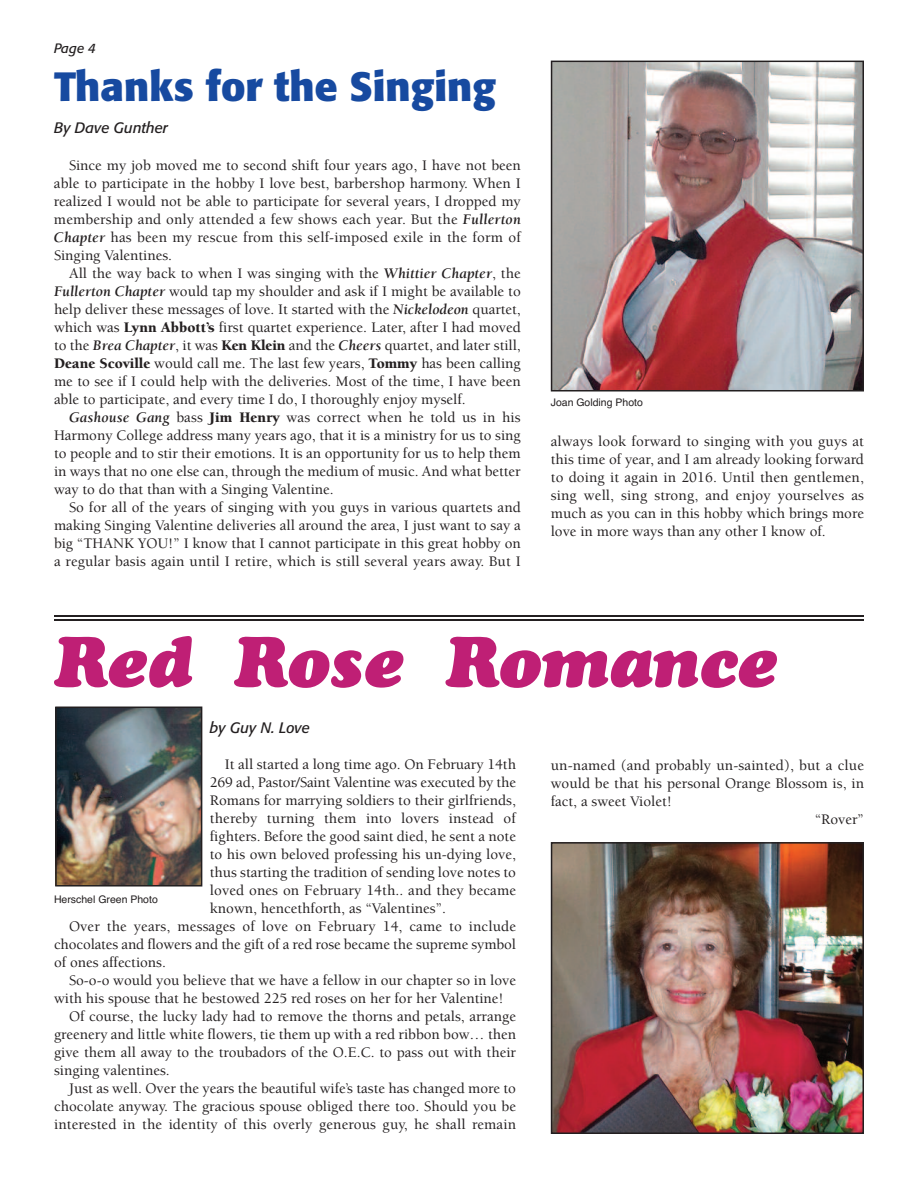
<style>
.page{position:relative;width:918px;height:1188px;background:#fff}
.page>*{position:absolute;margin:0;border:0;box-sizing:border-box;transform-origin:0 0}
.t1{font:italic 72px "Cooper Black BQ";color:#bf1f75}
.t2{font:700 40.5px "Formata";color:#174aa0}
.t3{font:500 15px/18px "Berkeley";color:#231f20;text-align:justify}
.t4{font:italic 15px "Formata";color:#231f20}
.t5{font:italic 13.5px "Formata";color:#231f20}
.t6{font:10.5px "Helvetica";color:#231f20}
.s1{font-weight:700;font-style:italic}
.s2{font-weight:900}
</style>
<div class="page">
<img style="left:554px;top:64px;width:307px;height:325px">
<div style="left:551px;top:61px;width:313px;height:331px;border:2px solid #231f20"></div>
<hr style="left:54px;top:615px;width:810px;height:2px;background:#231f20">
<hr style="left:54px;top:619px;width:810px;height:2px;background:#231f20">
<img style="left:58px;top:710px;width:141px;height:174px">
<div style="left:55px;top:707px;width:147px;height:180px;border:2px solid #231f20"></div>
<img style="left:554px;top:845px;width:307px;height:286px">
<div style="left:551px;top:842px;width:313px;height:292px;border:2px solid #231f20"></div>
<p class="t5" style="left:54px;top:42px;width:44px">Page 4</p>
<h2 class="t2" style="left:54px;top:69px;width:444px">Thanks for the Singing</h2>
<p class="t4" style="left:54px;top:121px;width:116px">By Dave Gunther</p>
<p class="t3" style="left:54px;top:157px;width:468px;text-indent:15px">Since my job moved me to second shift four years ago, I have not been able to participate in the hobby I love best, barbershop harmony. When I realized I would not be able to participate for several years, I dropped my membership and only attended a few shows each year. But the <span class="s1">Fullerton Chapter</span> has been my rescue from this self-imposed exile in the form of Singing Valentines.</p>
<p class="t3" style="left:54px;top:265px;width:468px;text-indent:15px">All the way back to when I was singing with the <span class="s1">Whittier Chapter</span>, the <span class="s1">Fullerton Chapter</span> would tap my shoulder and ask if I might be available to help deliver these messages of love. It started with the <span class="s1">Nickelodeon</span> quartet, which was <span class="s2">Lynn Abbott’s</span> first quartet experience. Later, after I had moved to the <span class="s1">Brea Chapter</span>, it was <span class="s2">Ken Klein</span> and the <span class="s1">Cheers</span> quartet, and later still, <span class="s2">Deane Scoville</span> would call me. The last few years, <span class="s2">Tommy</span> has been calling me to see if I could help with the deliveries. Most of the time, I have been able to participate, and every time I do, I thoroughly enjoy myself.</p>
<p class="t3" style="left:54px;top:409px;width:468px;text-indent:15px"><span class="s1">Gashouse Gang</span> bass <span class="s2">Jim Henry</span> was correct when he told us in his Harmony College address many years ago, that it is a ministry for us to sing to people and to stir their emotions. It is an opportunity for us to help them in ways that no one else can, through the medium of music. And what better way to do that than with a Singing Valentine.</p>
<p class="t3" style="left:54px;top:499px;width:468px;text-indent:15px">So for all of the years of singing with you guys in various quartets and making Singing Valentine deliveries all around the area, I just want to say a big “THANK YOU!” I know that I cannot participate in this great hobby on a regular basis again until I retire, which is still several years away. But I</p>
<p class="t6" style="left:551px;top:396px;width:94px">Joan Golding Photo</p>
<p class="t3" style="left:551px;top:433px;width:315px">always look forward to singing with you guys at this time of year, and I am already looking forward to doing it again in 2016. Until then gentlemen, sing well, sing strong, and enjoy yourselves as much as you can in this hobby which brings more love in more ways than any other I know of.</p>
<h1 class="t1" style="left:54px;top:621px;width:724px">Red Rose Romance</h1>
<p class="t4" style="left:210px;top:722px;width:101px">by Guy N. Love</p>
<p class="t3" style="left:225px;top:757px;width:293px">It all started a long time ago. On February 14th</p>
<p class="t3" style="left:210px;top:775px;width:308px">269 ad, Pastor/Saint Valentine was executed by the</p>
<p class="t3" style="left:210px;top:793px;width:308px">Romans for marrying soldiers to their girlfriends,</p>
<p class="t3" style="left:210px;top:811px;width:308px">thereby turning them into lovers instead of</p>
<p class="t3" style="left:210px;top:829px;width:308px">fighters. Before the good saint died, he sent a note</p>
<p class="t3" style="left:210px;top:847px;width:308px">to his own beloved professing his un-dying love,</p>
<p class="t3" style="left:210px;top:865px;width:308px">thus starting the tradition of sending love notes to</p>
<p class="t3" style="left:210px;top:883px;width:308px">loved ones on February 14th.. and they became</p>
<p class="t3" style="left:210px;top:901px;width:238px">known, hencethforth, as “Valentines”.</p>
<p class="t3" style="left:69px;top:919px;width:449px">Over the years, messages of love on February 14, came to include</p>
<p class="t3" style="left:54px;top:937px;width:464px">chocolates and flowers and the gift of a red rose became the supreme symbol</p>
<p class="t3" style="left:54px;top:955px;width:113px">of ones affections.</p>
<p class="t3" style="left:69px;top:973px;width:449px">So-o-o would you believe that we have a fellow in our chapter so in love</p>
<p class="t3" style="left:54px;top:991px;width:451px">with his spouse that he bestowed 225 red roses on her for her Valentine!</p>
<p class="t3" style="left:69px;top:1009px;width:449px">Of course, the lucky lady had to remove the thorns and petals, arrange</p>
<p class="t3" style="left:54px;top:1027px;width:464px">greenery and little white flowers, tie them up with a red ribbon bow… then</p>
<p class="t3" style="left:54px;top:1045px;width:464px">give them all away to the troubadors of the O.E.C. to pass out with their</p>
<p class="t3" style="left:54px;top:1063px;width:117px">singing valentines.</p>
<p class="t3" style="left:69px;top:1081px;width:449px">Just as well. Over the years the beautiful wife’s taste has changed more to</p>
<p class="t3" style="left:54px;top:1099px;width:463px">chocolate anyway. The gracious spouse obliged there too. Should you be</p>
<p class="t3" style="left:54px;top:1117px;width:464px">interested in the identity of this overly generous guy, he shall remain</p>
<p class="t6" style="left:54px;top:893px;width:105px">Herschel Green Photo</p>
<p class="t3" style="left:551px;top:757px;width:315px">un-named (and probably un-sainted), but a clue</p>
<p class="t3" style="left:551px;top:775px;width:315px">would be that his personal Orange Blossom is, in</p>
<p class="t3" style="left:551px;top:793px;width:123px">fact, a sweet Violet!</p>
<p class="t3" style="left:815px;top:811px;width:51px">“Rover”</p>
</div>
